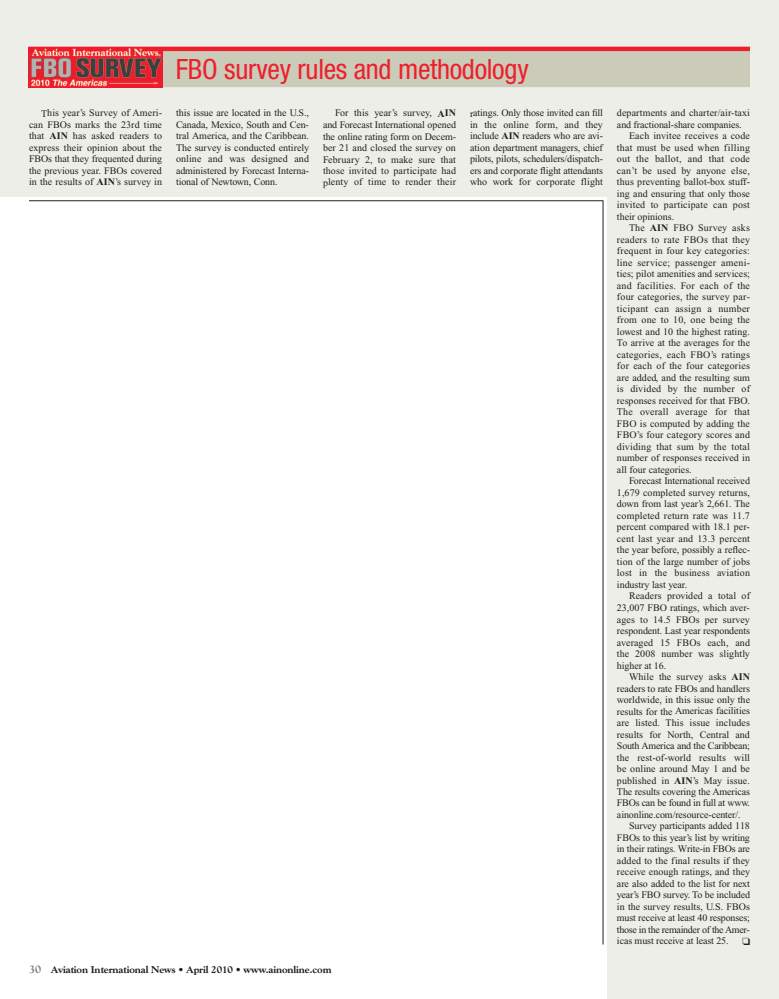
<style>
.page{position:relative;width:779px;height:999px;background:#fff}
.page>*{position:absolute;margin:0;border:0;box-sizing:border-box;transform-origin:0 0}
.t1{font:condensed 28px "Helvetica Neue";letter-spacing:-.01em;color:#ee1f2d}
.t2{font:10px/11.5px "Times New Roman";letter-spacing:.005em;color:#231f20;text-align:justify}
.t3{font:10px "Times New Roman";letter-spacing:-.015em;color:#231f20}
.t4{font:800 10px "Goudy";letter-spacing:-.01em;color:#231f20}
.t5{font:10px "Times New Roman";letter-spacing:-.03em;color:#231f20}
.t6{font:10px "Times New Roman";letter-spacing:-.02em;color:#231f20}
.t7{font:10px "Times New Roman";letter-spacing:-.025em;color:#231f20}
.t8{font:10px "Monotype Sorts";color:#231f20}
.s1{font-weight:700}
.s2{font-size:11px;color:#808285}
.s3{color:#fff}
</style>
<div class="page">
<div style="left:0;top:0;width:750px;height:999px;background:#eeeee8"></div>
<div style="left:735px;top:0;width:43px;height:999px;background:#eeeee8"></div>
<div style="left:0;top:197px;width:606px;height:802px;background:#fff"></div>
<hr style="left:29px;top:200px;width:574px;height:1px;background:#231f20">
<div style="left:29px;top:47px;width:721px;height:5px;background:#ee1f2d"></div>
<div style="left:29px;top:51px;width:721px;height:36px;background:#cbcbb9"></div>
<img style="left:29px;top:48px;width:133px;height:39px">
<hr style="left:602px;top:201px;width:1px;height:743px;background:#231f20">
<h1 class="t1" style="left:176px;top:59px;width:354px">FBO survey rules and methodology</h1>
<p class="t2" style="left:29px;top:108px;width:134px;text-indent:12px">This year’s Survey of Ameri&shy;can FBOs marks the 23rd time that <span class="s1">AIN</span> has asked readers to express their opinion about the FBOs that they frequented during the previous year. FBOs covered in the results of <span class="s1">AIN</span>’s survey in</p>
<p class="t2" style="left:176px;top:108px;width:135px">this issue are located in the U.S., Canada, Mexico, South and Cen&shy;tral America, and the Caribbean.<br>The survey is conducted entirely online and was designed and administered by Forecast Interna&shy;tional of Newtown, Conn.</p>
<p class="t2" style="left:323px;top:108px;width:134px;text-indent:12px">For this year’s survey, <span class="s1">AIN </span>and Forecast International opened the online rating form on Decem&shy;ber 21 and closed the survey on February 2, to make sure that those invited to participate had plenty of time to render their</p>
<p class="t2" style="left:470px;top:108px;width:135px">ratings. Only those invited can fill in the online form, and they include <span class="s1">AIN</span> readers who are avi&shy;ation department managers, chief pilots, pilots, schedulers/dispatch&shy;ers and corporate flight attendants who work for corporate flight</p>
<p class="t2" style="left:617px;top:108px;width:134px">departments and charter/air-taxi</p>
<p class="t2" style="left:617px;top:120px;width:126px">and fractional-share companies.</p>
<p class="t2" style="left:629px;top:131px;width:122px">Each invitee receives a code</p>
<p class="t2" style="left:617px;top:143px;width:134px">that must be used when filling</p>
<p class="t2" style="left:617px;top:154px;width:134px">out the ballot, and that code</p>
<p class="t2" style="left:617px;top:166px;width:134px">can’t be used by anyone else,</p>
<p class="t2" style="left:617px;top:177px;width:134px">thus preventing ballot-box stuff-</p>
<p class="t2" style="left:617px;top:189px;width:135px">ing and ensuring that only those</p>
<p class="t2" style="left:617px;top:200px;width:134px">invited to participate can post</p>
<p class="t2" style="left:617px;top:212px;width:59px">their opinions.</p>
<p class="t2" style="left:629px;top:223px;width:122px">The <span class="s1">AIN</span> FBO Survey asks</p>
<p class="t2" style="left:617px;top:235px;width:134px">readers to rate FBOs that they</p>
<p class="t2" style="left:617px;top:246px;width:134px">frequent in four key categories:</p>
<p class="t2" style="left:617px;top:258px;width:134px">line service; passenger ameni-</p>
<p class="t2" style="left:617px;top:269px;width:134px">ties; pilot amenities and services;</p>
<p class="t2" style="left:617px;top:281px;width:134px">and facilities. For each of the</p>
<p class="t2" style="left:617px;top:292px;width:134px">four categories, the survey par-</p>
<p class="t2" style="left:617px;top:304px;width:134px">ticipant can assign a number</p>
<p class="t2" style="left:617px;top:315px;width:134px">from one to 10, one being the</p>
<p class="t2" style="left:617px;top:327px;width:134px">lowest and 10 the highest rating.</p>
<p class="t2" style="left:617px;top:338px;width:135px">To arrive at the averages for the</p>
<p class="t2" style="left:617px;top:350px;width:134px">categories, each FBO’s ratings</p>
<p class="t2" style="left:617px;top:361px;width:134px">for each of the four categories</p>
<p class="t2" style="left:617px;top:373px;width:134px">are added, and the resulting sum</p>
<p class="t2" style="left:617px;top:384px;width:134px">is divided by the number of</p>
<p class="t2" style="left:617px;top:396px;width:134px">responses received for that FBO.</p>
<p class="t2" style="left:617px;top:407px;width:134px">The overall average for that</p>
<p class="t2" style="left:617px;top:419px;width:134px">FBO is computed by adding the</p>
<p class="t2" style="left:617px;top:430px;width:135px">FBO’s four category scores and</p>
<p class="t2" style="left:617px;top:442px;width:134px">dividing that sum by the total</p>
<p class="t2" style="left:617px;top:453px;width:134px">number of responses received in</p>
<p class="t2" style="left:617px;top:465px;width:76px">all four categories.</p>
<p class="t2" style="left:629px;top:476px;width:122px">Forecast International received</p>
<p class="t2" style="left:617px;top:488px;width:134px">1,679 completed survey returns,</p>
<p class="t2" style="left:617px;top:499px;width:134px">down from last year’s 2,661. The</p>
<p class="t2" style="left:617px;top:511px;width:134px">completed return rate was 11.7</p>
<p class="t2" style="left:617px;top:522px;width:134px">percent compared with 18.1 per-</p>
<p class="t2" style="left:617px;top:534px;width:134px">cent last year and 13.3 percent</p>
<p class="t2" style="left:617px;top:545px;width:135px">the year before, possibly a reflec-</p>
<p class="t2" style="left:617px;top:557px;width:134px">tion of the large number of jobs</p>
<p class="t2" style="left:617px;top:568px;width:134px">lost in the business aviation</p>
<p class="t2" style="left:617px;top:580px;width:72px">industry last year.</p>
<p class="t2" style="left:629px;top:591px;width:122px">Readers provided a total of</p>
<p class="t2" style="left:617px;top:603px;width:134px">23,007 FBO ratings, which aver-</p>
<p class="t2" style="left:617px;top:614px;width:134px">ages to 14.5 FBOs per survey</p>
<p class="t2" style="left:617px;top:626px;width:134px">respondent. Last year respondents</p>
<p class="t2" style="left:617px;top:637px;width:134px">averaged 15 FBOs each, and</p>
<p class="t2" style="left:617px;top:649px;width:134px">the 2008 number was slightly</p>
<p class="t2" style="left:617px;top:660px;width:51px">higher at 16.</p>
<p class="t2" style="left:629px;top:672px;width:122px">While the survey asks <span class="s1">AIN</span></p>
<p class="t2" style="left:617px;top:683px;width:134px">readers to rate FBOs and handlers</p>
<p class="t2" style="left:617px;top:695px;width:135px">worldwide, in this issue only the</p>
<p class="t2" style="left:617px;top:706px;width:134px">results for the Americas facilities</p>
<p class="t2" style="left:617px;top:718px;width:134px">are listed. This issue includes</p>
<p class="t2" style="left:617px;top:729px;width:134px">results for North, Central and</p>
<p class="t6" style="left:617px;top:742px;width:134px">South America and the Caribbean;</p>
<p class="t2" style="left:617px;top:752px;width:134px">the rest-of-world results will</p>
<p class="t2" style="left:617px;top:764px;width:134px">be online around May 1 and be</p>
<p class="t2" style="left:617px;top:775px;width:134px">published in <span class="s1">AIN</span>’s May issue.</p>
<p class="t2" style="left:617px;top:787px;width:134px">The results covering the Americas</p>
<p class="t7" style="left:617px;top:800px;width:134px">FBOs can be found in full at www.</p>
<p class="t2" style="left:617px;top:810px;width:125px">ainonline.com/resource-center/.</p>
<p class="t2" style="left:629px;top:821px;width:122px">Survey participants added 118</p>
<p class="t2" style="left:617px;top:833px;width:134px">FBOs to this year’s list by writing</p>
<p class="t3" style="left:617px;top:846px;width:134px">in their ratings. Write-in FBOs are</p>
<p class="t2" style="left:617px;top:856px;width:134px">added to the final results if they</p>
<p class="t2" style="left:617px;top:867px;width:134px">receive enough ratings, and they</p>
<p class="t2" style="left:617px;top:879px;width:134px">are also added to the list for next</p>
<p class="t3" style="left:617px;top:892px;width:134px">year’s FBO survey. To be included</p>
<p class="t2" style="left:617px;top:902px;width:134px">in the survey results, U.S. FBOs</p>
<p class="t3" style="left:617px;top:915px;width:134px">must receive at least 40 responses;</p>
<p class="t5" style="left:617px;top:926px;width:134px">those in the remainder of the Amer-</p>
<p class="t2" style="left:617px;top:936px;width:113px">icas must receive at least 25.</p>
<p class="t8" style="left:742px;top:935px;width:9px">❏</p>
<p class="t4" style="left:29px;top:965px;width:304px"><span class="s2">30</span><span class="s3">aa</span>Aviation International News • April 2010 • www.ainonline.com</p>
</div>
